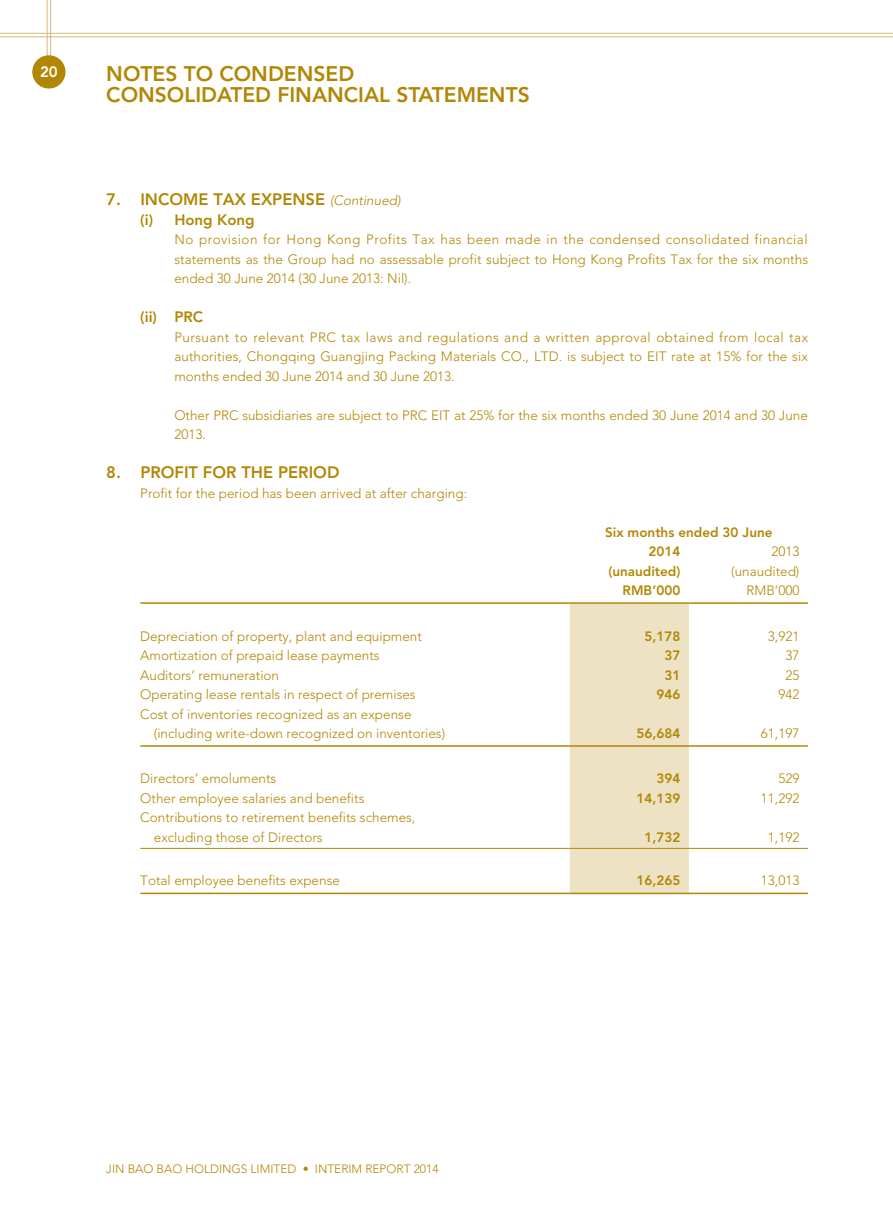
<style>
.page{position:relative;width:893px;height:1212px;background:#fff}
.page>*{position:absolute;margin:0;border:0;box-sizing:border-box;transform-origin:0 0}
.t1{font:800 21px "Avenir LT Std";color:#b28705}
.t2{font:800 16.5px "Avenir LT Std";color:#b28705}
.t3{font:800 15px "Avenir LT Std";color:#b28705}
.t4{font:800 15px "Avenir LT Std";color:#fff}
.t5{font:300 13.5px/19.5px "Avenir LT Std";color:#b28705}
.t6{font:800 13.5px/19.5px "Avenir LT Std";color:#b28705}
.t7{font:italic 300 13.5px "Avenir LT Std";color:#b28705}
.t8{font:300 12px "Avenir LT Std";color:#b28705}
</style>
<div class="page">
<svg style="left:0;top:0;width:893px;height:68px"></svg>
<div style="left:32px;top:55px;width:34px;height:34px;background:#b28705;border-radius:50%"></div>
<div style="left:570px;top:604px;width:119px;height:289px;background:#eee2c4"></div>
<hr style="left:140px;top:602px;width:430px;height:2px;background:#b28705">
<hr style="left:570px;top:602px;width:119px;height:2px;background:#b28705">
<hr style="left:689px;top:602px;width:119px;height:2px;background:#b28705">
<hr style="left:140px;top:745px;width:430px;height:2px;background:#b28705">
<hr style="left:570px;top:745px;width:119px;height:2px;background:#b28705">
<hr style="left:689px;top:745px;width:119px;height:2px;background:#b28705">
<hr style="left:140px;top:848px;width:430px;height:1px;background:#b28705">
<hr style="left:570px;top:848px;width:119px;height:1px;background:#b28705">
<hr style="left:689px;top:848px;width:119px;height:1px;background:#b28705">
<hr style="left:140px;top:893px;width:430px;height:1px;background:#b28705">
<hr style="left:570px;top:893px;width:119px;height:1px;background:#b28705">
<hr style="left:689px;top:893px;width:119px;height:1px;background:#b28705">
<p class="t4" style="left:40px;top:63px;width:19px">20</p>
<h1 class="t1" style="left:106px;top:61px;width:31px">NOTES</h1>
<h1 class="t1" style="left:184px;top:61px;width:66px">TO CONDENSED</h1>
<h1 class="t1" style="left:106px;top:82px;width:29px">CONSOLIDATED</h1>
<h1 class="t1" style="left:277px;top:82px;width:26px">FINANCIAL</h1>
<h1 class="t1" style="left:396px;top:82px;width:27px">STATEMENTS</h1>
<p class="t2" style="left:106px;top:190px;width:52px">7. INCOME</p>
<p class="t2" style="left:213px;top:190px;width:71px">TAX EXPENSE</p>
<p class="t7" style="left:330px;top:192px;width:72px">(Continued)</p>
<p class="t3" style="left:140px;top:210px;width:116px">(I) HONG KONG</p>
<p class="t5" style="left:174px;top:230px;width:635px;text-align:justify">No provision for Hong Kong Profits Tax has been made in the condensed consolidated financial statements as the Group had no assessable profit subject to Hong Kong Profits Tax for the six months ended 30 June 2014 (30 June 2013: Nil).</p>
<p class="t3" style="left:140px;top:308px;width:64px">(II) PRC</p>
<p class="t5" style="left:174px;top:327px;width:635px;text-align:justify">Pursuant to relevant PRC tax laws and regulations and a written approval obtained from local tax authorities, Chongqing Guangjing Packing Materials CO., LTD. is subject to EIT rate at 15% for the six months ended 30 June 2014 and 30 June 2013.</p>
<p class="t5" style="left:174px;top:405px;width:635px">Other PRC subsidiaries are subject to PRC EIT at 25% for the six months ended 30 June 2014 and 30 June<br>2013.</p>
<p class="t2" style="left:106px;top:463px;width:65px">8. PROFIT</p>
<p class="t2" style="left:203px;top:463px;width:117px">FOR THE PERIOD</p>
<p class="t5" style="left:140px;top:483px;width:328px">Profit for the period has been arrived at after charging:</p>
<p class="t6" style="left:648px;top:522px;width:126px;text-indent:-43px">SIX MONTHS ENDED 30 JUNE<br>2014</p>
<p class="t5" style="left:771px;top:542px;width:30px">2013</p>
<p class="t6" style="left:608px;top:561px;width:74px">(UNAUDITED)</p>
<p class="t5" style="left:731px;top:561px;width:70px">(unaudited)</p>
<p class="t6" style="left:623px;top:581px;width:59px">RMB’000</p>
<p class="t5" style="left:746px;top:581px;width:55px">RMB’000</p>
<p class="t5" style="left:140px;top:626px;width:283px">Depreciation of property, plant and equipment</p>
<p class="t6" style="left:644px;top:626px;width:37px">5,178</p>
<p class="t5" style="left:768px;top:626px;width:33px">3,921</p>
<p class="t5" style="left:140px;top:646px;width:241px">Amortization of prepaid lease payments</p>
<p class="t6" style="left:664px;top:646px;width:17px">37</p>
<p class="t5" style="left:785px;top:646px;width:16px">37</p>
<p class="t5" style="left:140px;top:665px;width:140px">Auditors’ remuneration</p>
<p class="t6" style="left:664px;top:665px;width:17px">31</p>
<p class="t5" style="left:785px;top:665px;width:16px">25</p>
<p class="t5" style="left:140px;top:685px;width:277px">Operating lease rentals in respect of premises</p>
<p class="t6" style="left:656px;top:685px;width:25px">946</p>
<p class="t5" style="left:778px;top:685px;width:23px">942</p>
<p class="t5" style="left:154px;top:704px;width:293px;text-indent:-14px">Cost of inventories recognized as an expense (including write-down recognized on inventories)</p>
<p class="t6" style="left:636px;top:723px;width:45px">56,684</p>
<p class="t5" style="left:761px;top:724px;width:40px">61,197</p>
<p class="t5" style="left:140px;top:769px;width:138px">Directors’ emoluments</p>
<p class="t6" style="left:656px;top:769px;width:25px">394</p>
<p class="t5" style="left:778px;top:769px;width:23px">529</p>
<p class="t5" style="left:140px;top:788px;width:226px">Other employee salaries and benefits</p>
<p class="t6" style="left:636px;top:788px;width:45px">14,139</p>
<p class="t5" style="left:761px;top:788px;width:40px">11,292</p>
<p class="t5" style="left:154px;top:808px;width:263px;text-indent:-14px">Contributions to retirement benefits schemes, excluding those of Directors</p>
<p class="t6" style="left:644px;top:827px;width:37px">1,732</p>
<p class="t5" style="left:768px;top:827px;width:33px">1,192</p>
<p class="t5" style="left:140px;top:871px;width:201px">Total employee benefits expense</p>
<p class="t6" style="left:636px;top:871px;width:45px">16,265</p>
<p class="t5" style="left:761px;top:871px;width:40px">13,013</p>
<p class="t8" style="left:106px;top:1161px;width:334px">JIN BAO BAO HOLDINGS LIMITED • INTERIM REPORT 2014</p>
</div>
